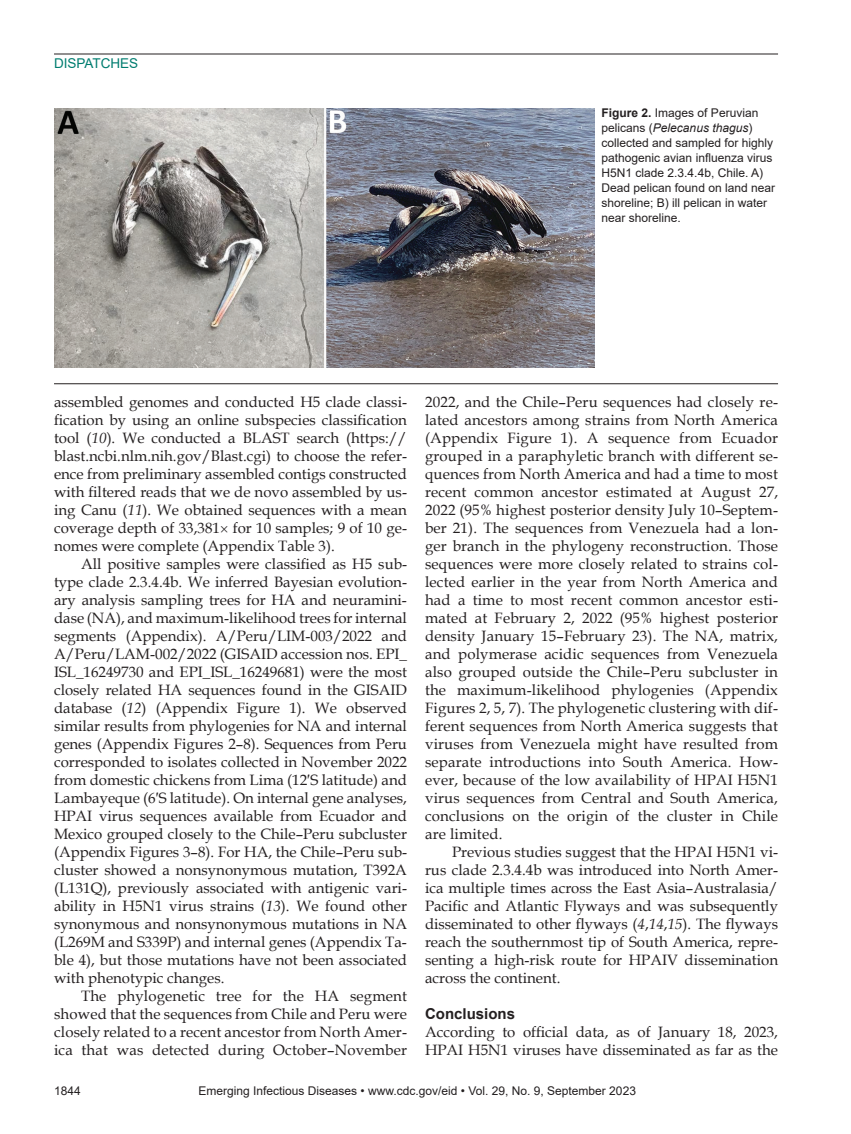
<style>
.page{position:relative;width:851px;height:1134px;background:#fff}
.page>*{position:absolute;margin:0;border:0;box-sizing:border-box;transform-origin:0 0}
.t1{font:15px/18px "Book Antiqua";color:#231f20;text-align:justify}
.t2{font:700 15px "Arial";color:#231f20}
.t3{font:13.5px "Arial";color:#007d70}
.t4{font:12px/15px "Arial";color:#231f20}
.s1{font-weight:700}
.s2{font-style:italic}
</style>
<div class="page">
<hr style="left:54px;top:54px;width:724px;height:1px;background:#231f20">
<img style="left:54px;top:108px;width:540px;height:260px">
<hr style="left:54px;top:383px;width:724px;height:1px;background:#231f20">
<p class="t3" style="left:54px;top:54px;width:86px">DISPATCHES</p>
<p class="t4" style="left:601px;top:105px;width:175px"><span class="s1">Figure 2.</span> Images of Peruvian pelicans (<span class="s2">Pelecanus thagus</span>) collected and sampled for highly pathogenic avian influenza virus<br>H5N1 clade 2.3.4.4b, Chile. A)<br>Dead pelican found on land near shoreline; B) ill pelican in water near shoreline.</p>
<p class="t1" style="left:54px;top:393px;width:354px">assembled genomes and conducted H5 clade classi&shy;fication by using an online subspecies classification tool (<span class="s2">10</span>). We conducted a BLAST search (https:// blast.ncbi.nlm.nih.gov/Blast.cgi) to choose the refer&shy;ence from preliminary assembled contigs constructed with filtered reads that we de novo assembled by us&shy;ing Canu (<span class="s2">11</span>). We obtained sequences with a mean coverage depth of 33,381 for 10 samples; 9 of 10 ge&shy;nomes were complete (Appendix Table 3).</p>
<p class="t1" style="left:54px;top:555px;width:354px;text-indent:27px">All positive samples were classified as H5 sub&shy;type clade 2.3.4.4b. We inferred Bayesian evolution&shy;ary analysis sampling trees for HA and neuramini&shy;dase (NA), and maximum-likelihood trees for internal segments (Appendix). A/Peru/LIM-003/2022 and A/Peru/LAM-002/2022 (GISAID accession nos. EPI_ ISL_16249730 and EPI_ISL_16249681) were the most closely related HA sequences found in the GISAID database (<span class="s2">12</span>) (Appendix Figure 1). We observed similar results from phylogenies for NA and internal genes (Appendix Figures 2–8). Sequences from Peru corresponded to isolates collected in November 2022 from domestic chickens from Lima (12′S latitude) and Lambayeque (6′S latitude). On internal gene analyses, HPAI virus sequences available from Ecuador and Mexico grouped closely to the Chile–Peru subcluster (Appendix Figures 3–8). For HA, the Chile–Peru sub&shy;cluster showed a nonsynonymous mutation, T392A (L131Q), previously associated with antigenic vari&shy;ability in H5N1 virus strains (<span class="s2">13</span>). We found other synonymous and nonsynonymous mutations in NA (L269M and S339P) and internal genes (Appendix Ta&shy;ble 4), but those mutations have not been associated with phenotypic changes.</p>
<p class="t1" style="left:54px;top:987px;width:354px;text-indent:27px">The phylogenetic tree for the HA segment showed that the sequences from Chile and Peru were closely related to a recent ancestor from North Amer&shy;ica that was detected during October–November</p>
<p class="t1" style="left:425px;top:393px;width:354px">2022, and the Chile–Peru sequences had closely re&shy;lated ancestors among strains from North America (Appendix Figure 1). A sequence from Ecuador grouped in a paraphyletic branch with different se&shy;quences from North America and had a time to most recent common ancestor estimated at August 27, 2022 (95% highest posterior density July 10–Septem&shy;ber 21). The sequences from Venezuela had a lon&shy;ger branch in the phylogeny reconstruction. Those sequences were more closely related to strains col&shy;lected earlier in the year from North America and had a time to most recent common ancestor esti&shy;mated at February 2, 2022 (95% highest posterior density January 15–February 23). The NA, matrix, and polymerase acidic sequences from Venezuela also grouped outside the Chile–Peru subcluster in the maximum-likelihood phylogenies (Appendix Figures 2, 5, 7). The phylogenetic clustering with dif&shy;ferent sequences from North America suggests that viruses from Venezuela might have resulted from separate introductions into South America. How&shy;ever, because of the low availability of HPAI H5N1 virus sequences from Central and South America, conclusions on the origin of the cluster in Chile are limited.</p>
<p class="t1" style="left:425px;top:843px;width:354px;text-indent:27px">Previous studies suggest that the HPAI H5N1 vi&shy;rus clade 2.3.4.4b was introduced into North Amer&shy;ica multiple times across the East Asia–Australasia/ Pacific and Atlantic Flyways and was subsequently disseminated to other flyways (<span class="s2">4</span>,<span class="s2">14</span>,<span class="s2">15</span>). The flyways reach the southernmost tip of South America, repre&shy;senting a high-risk route for HPAIV dissemination across the continent.</p>
<p class="t2" style="left:425px;top:1003px;width:92px">Conclusions</p>
<p class="t1" style="left:425px;top:1023px;width:354px">According to official data, as of January 18, 2023,<br>HPAI H5N1 viruses have disseminated as far as the</p>
<p class="t4" style="left:54px;top:1084px;width:28px">1844</p>
<p class="t4" style="left:198px;top:1084px;width:439px">Emerging Infectious Diseases • www.cdc.gov/eid • Vol. 29, No. 9, September 2023</p>
</div>
